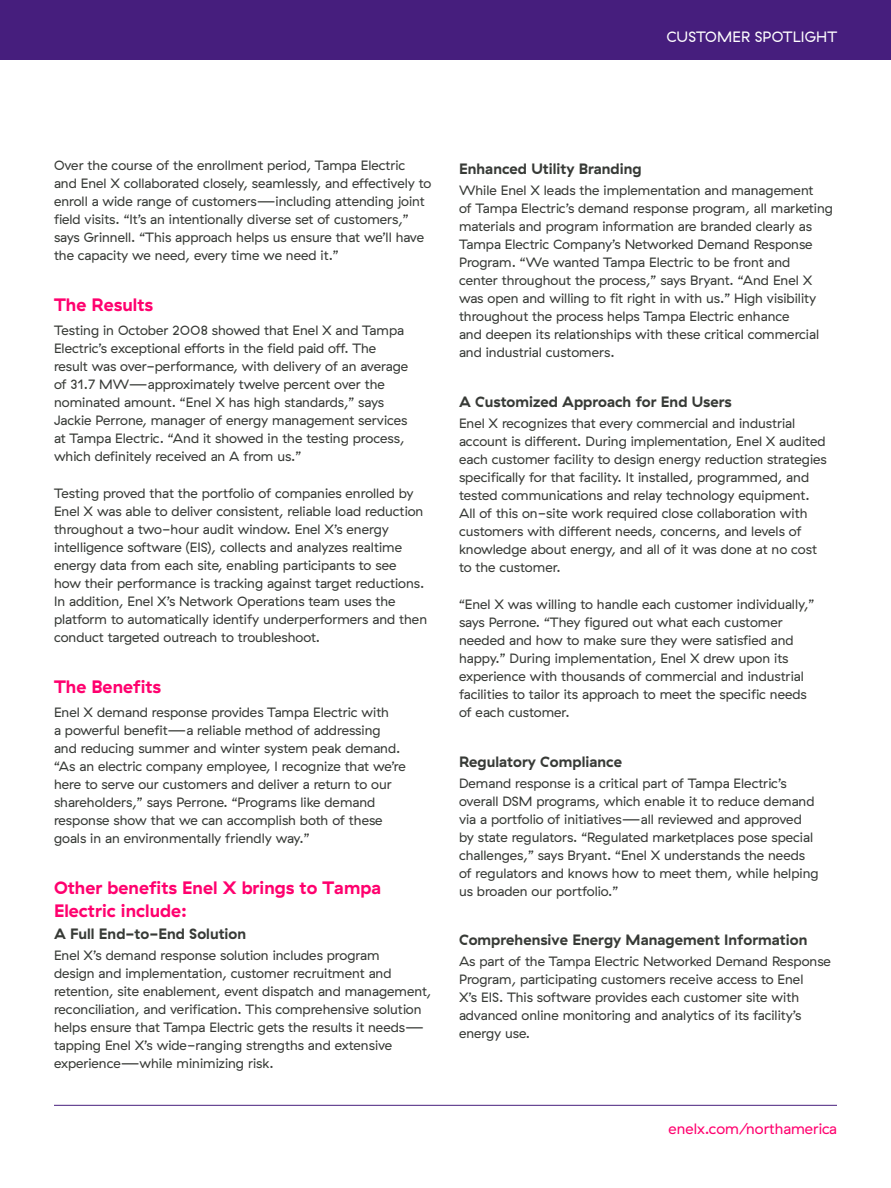
<style>
.page{position:relative;width:891px;height:1188px;background:#fff}
.page>*{position:absolute;margin:0;border:0;box-sizing:border-box;transform-origin:0 0}
.t1{font:18px/22.5px "My Font";color:#ff006e}
.t2{font:15px "My Font";color:#373a36}
.t3{font:15px "GT Haptik Enel X";color:#ff006e}
.t4{font:15px "GT Haptik Enel X";letter-spacing:.01em;color:#fff}
.t5{font:13.5px/18px "GT Haptik Enel X";color:#373a36}
</style>
<div class="page">
<hr style="left:54px;top:1105px;width:783px;height:1px;background:#461e7d">
<div style="left:0;top:0;width:891px;height:60px;background:#461e7d"></div>
<p class="t4" style="left:666px;top:28px;width:172px">CUSTOMER SPOTLIGHT</p>
<p class="t5" style="left:54px;top:156px;width:379px">Over the course of the enrollment period, Tampa Electric and Enel X collaborated closely, seamlessly, and effectively to enroll a wide range of customers—including attending joint field visits. “It’s an intentionally diverse set of customers,” says Grinnell. “This approach helps us ensure that we’ll have the capacity we need, every time we need it.”</p>
<h1 class="t1" style="left:54px;top:293px;width:101px">The Results</h1>
<p class="t5" style="left:54px;top:321px;width:356px">Testing in October 2008 showed that Enel X and Tampa Electric’s exceptional efforts in the field paid off. The result was over-performance, with delivery of an average of 31.7 MW—approximately twelve percent over the nominated amount. “Enel X has high standards,” says Jackie Perrone, manager of energy management services at Tampa Electric. “And it showed in the testing process, which definitely received an A from us.”</p>
<p class="t5" style="left:54px;top:485px;width:375px">Testing proved that the portfolio of companies enrolled by Enel X was able to deliver consistent, reliable load reduction throughout a two-hour audit window. Enel X’s energy intelligence software (EIS), collects and analyzes realtime energy data from each site, enabling participants to see<br>how their performance is tracking against target reductions.<br>In addition, Enel X’s Network Operations team uses the platform to automatically identify underperformers and then conduct targeted outreach to troubleshoot.</p>
<h1 class="t1" style="left:54px;top:676px;width:109px">The Benefits</h1>
<p class="t5" style="left:54px;top:704px;width:353px">Enel X demand response provides Tampa Electric with<br>a powerful benefit—a reliable method of addressing and reducing summer and winter system peak demand. “As an electric company employee, I recognize that we’re here to serve our customers and deliver a return to our shareholders,” says Perrone. “Programs like demand response show that we can accomplish both of these goals in an environmentally friendly way.”</p>
<h1 class="t1" style="left:54px;top:877px;width:329px">Other benefits Enel X brings to Tampa<br>Electric include:</h1>
<p class="t2" style="left:54px;top:925px;width:194px">A Full End-to-End Solution</p>
<p class="t5" style="left:54px;top:947px;width:379px">Enel X’s demand response solution includes program<br>design and implementation, customer recruitment and retention, site enablement, event dispatch and management, reconciliation, and verification. This comprehensive solution helps ensure that Tampa Electric gets the results it needs— tapping Enel X’s wide-ranging strengths and extensive experience—while minimizing risk.</p>
<p class="t2" style="left:459px;top:160px;width:184px">Enhanced Utility Branding</p>
<p class="t5" style="left:459px;top:182px;width:376px">While Enel X leads the implementation and management<br>of Tampa Electric’s demand response program, all marketing materials and program information are branded clearly as Tampa Electric Company’s Networked Demand Response Program. “We wanted Tampa Electric to be front and<br>center throughout the process,” says Bryant. “And Enel X was open and willing to fit right in with us.” High visibility throughout the process helps Tampa Electric enhance<br>and deepen its relationships with these critical commercial and industrial customers.</p>
<p class="t2" style="left:459px;top:393px;width:274px">A Customized Approach for End Users</p>
<p class="t5" style="left:459px;top:414px;width:369px">Enel X recognizes that every commercial and industrial account is different. During implementation, Enel X audited each customer facility to design energy reduction strategies specifically for that facility. It installed, programmed, and tested communications and relay technology equipment.<br>All of this on-site work required close collaboration with customers with different needs, concerns, and levels of knowledge about energy, and all of it was done at no cost to the customer.</p>
<p class="t5" style="left:459px;top:596px;width:357px">“Enel X was willing to handle each customer individually,” says Perrone. “They figured out what each customer needed and how to make sure they were satisfied and happy.” During implementation, Enel X drew upon its experience with thousands of commercial and industrial facilities to tailor its approach to meet the specific needs of each customer.</p>
<p class="t2" style="left:459px;top:753px;width:165px">Regulatory Compliance</p>
<p class="t5" style="left:459px;top:774px;width:361px">Demand response is a critical part of Tampa Electric’s overall DSM programs, which enable it to reduce demand via a portfolio of initiatives—all reviewed and approved by state regulators. “Regulated marketplaces pose special challenges,” says Bryant. “Enel X understands the needs of regulators and knows how to meet them, while helping us broaden our portfolio.”</p>
<p class="t2" style="left:459px;top:931px;width:350px">Comprehensive Energy Management Information</p>
<p class="t5" style="left:459px;top:953px;width:373px">As part of the Tampa Electric Networked Demand Response Program, participating customers receive access to Enel<br>X’s EIS. This software provides each customer site with advanced online monitoring and analytics of its facility’s energy use.</p>
<p class="t3" style="left:669px;top:1120px;width:170px">enelx.com/northamerica</p>
</div>
